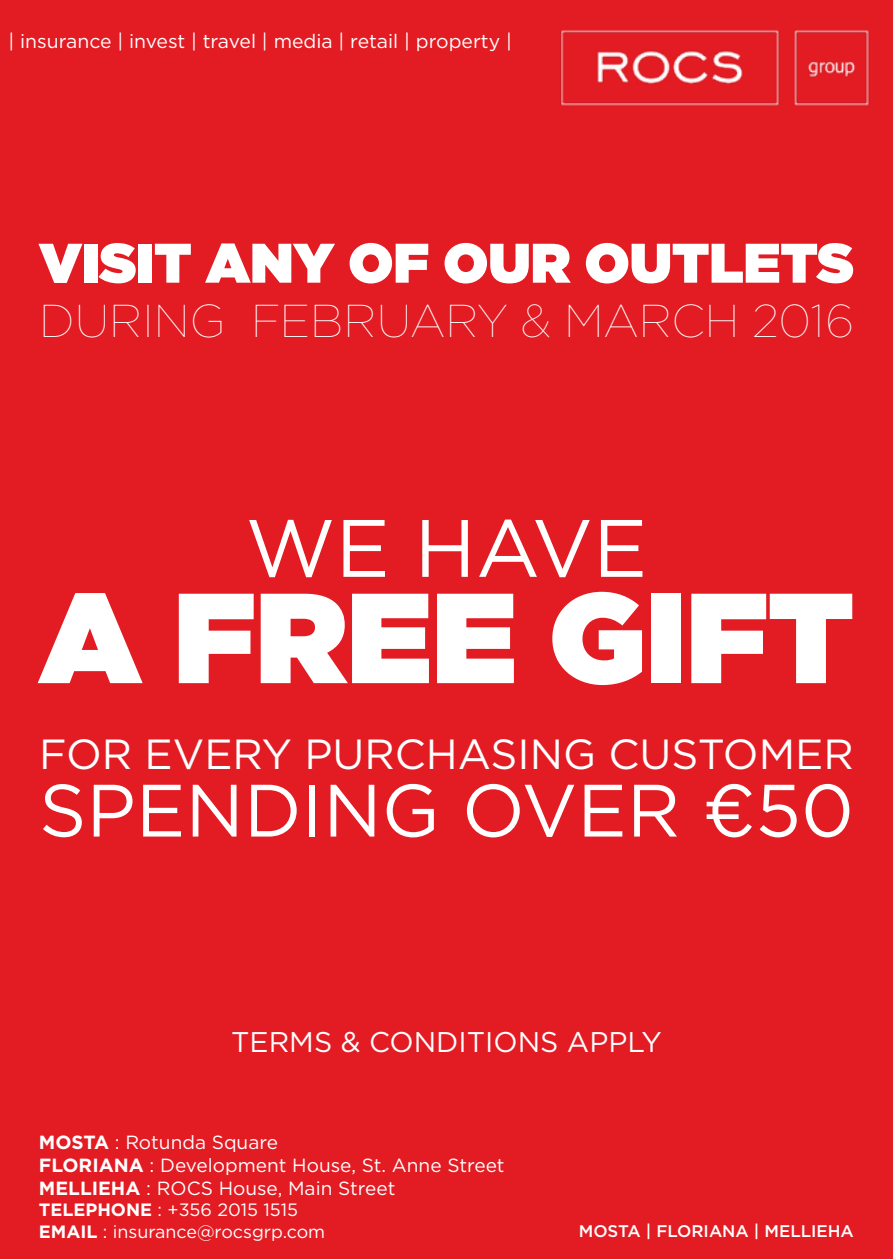
<style>
.page{position:relative;width:893px;height:1259px;background:#e31b23}
.page>*{position:absolute;margin:0;border:0;box-sizing:border-box;transform-origin:0 0}
.t1{font:900 127.8px "Gotham";color:#fff}
.t2{font:81.3px "Gotham";color:#fff}
.t3{font:74.1px "Gotham";color:#fff}
.t4{font:900 55.5px "Gotham";color:#fff}
.t5{font:100 45.9px "Gotham";color:#fff}
.t6{font:42px "Gotham";color:#fff}
.t7{font:28.5px "Gotham";color:#fff}
.t8{font:19.5px "Gotham";color:#fff}
.t9{font:18.9px/23.1px "Gotham";color:#fff}
.t10{font:18px/21.3px "Gotham";color:#fff}
.t11{font:500 16.8px "Gotham";color:#fff}
.s1{font-weight:700}
</style>
<div class="page">
<img style="left:560px;top:29px;width:310px;height:77px">
<p class="t8" style="left:9px;top:28px;width:505px">| insurance | invest | travel | media | retail | property |</p>
<h3 class="t4" style="left:39px;top:223px;width:816px">VISIT ANY OF OUR OUTLETS</h3>
<h3 class="t5" style="left:39px;top:292px;width:816px">DURING FEBRUARY &amp; MARCH 2016</h3>
<h2 class="t2" style="left:245px;top:496px;width:403px">WE HAVE</h2>
<h1 class="t1" style="left:39px;top:546px;width:816px">A FREE GIFT</h1>
<h3 class="t6" style="left:39px;top:727px;width:816px">FOR EVERY PURCHASING CUSTOMER</h3>
<h3 class="t3" style="left:39px;top:763px;width:816px">SPENDING OVER €50</h3>
<h3 class="t7" style="left:231px;top:1023px;width:432px">TERMS &amp; CONDITIONS APPLY</h3>
<p class="t9" style="left:39px;top:1130px;width:467px"><span class="s1">MOSTA</span> : Rotunda Square<br><span class="s1">FLORIANA</span> : Development House, St. Anne Street<br><span class="s1">MELLIEHA</span> : ROCS House, Main Street</p>
<p class="t10" style="left:39px;top:1199px;width:288px"><span class="s1">TELEPHON E</span> : +356 2015 1515<br><span class="s1">EMAIL</span> : insurance@rocsgrp.com</p>
<p class="t11" style="left:579px;top:1220px;width:277px">MOSTA | FLORIANA | MELLIEHA</p>
</div>
